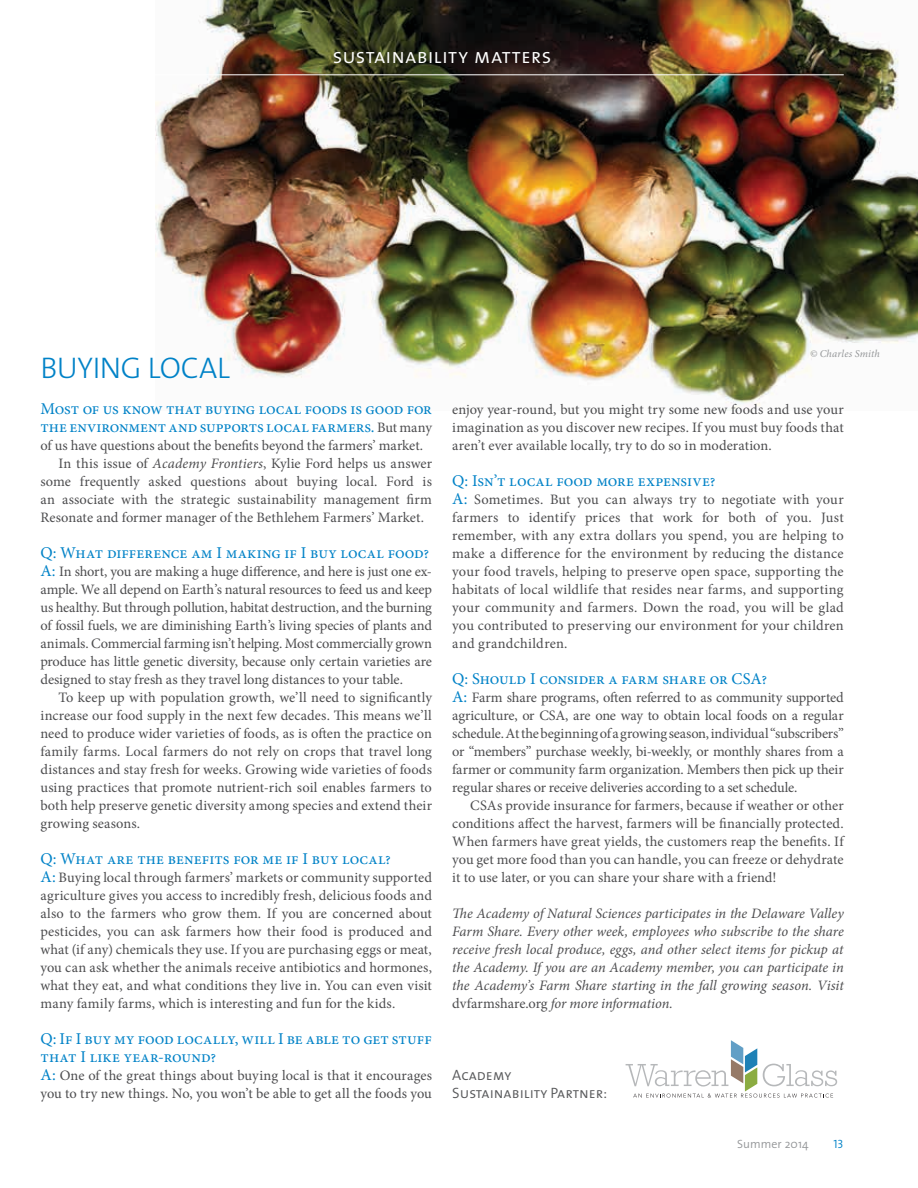
<style>
.page{position:relative;width:918px;height:1188px;background:#fff}
.page>*{position:absolute;margin:0;border:0;box-sizing:border-box;transform-origin:0 0}
.t1{font:30px "The Sans Light Caps";letter-spacing:-.01em;color:#0082c7}
.t2{font:21px "The Sans Semi Light Caps";letter-spacing:.01em;color:#fff}
.t3{font:16.5px/18px "Minion Pro";color:#0082c7}
.t4{font:15px/18px "The Sans Semi Light Caps";color:#58595b}
.t5{font:14.4px/18px "Minion Pro";color:#4d4d4f;text-align:justify}
.t6{font:italic 14.4px/18px "Minion Pro";letter-spacing:-.01em;color:#4d4d4f;text-align:justify}
.t7{font:300 12px "The Sans";letter-spacing:.005em;color:#949698}
.t8{font:12px "The Sans Semi Light Caps";color:#0082c7}
.t9{font:italic 10.5px "Minion Pro";color:#949698}
.s1{font-size:14.4px;color:#4d4d4f}
.s2{font-style:italic}
.s3{font-size:16.5px;color:#0082c7}
.s4{font-style:normal}
</style>
<div class="page">
<img style="left:155px;top:0;width:763px;height:410px">
<hr style="left:40px;top:74px;width:804px;height:1px;background:#fff">
<svg style="left:626px;top:1040px;width:211px;height:58px"></svg>
<h2 class="t2" style="left:333px;top:39px;width:220px">sustainability matters</h2>
<h1 class="t1" style="left:40px;top:343px;width:191px">BUYING LOCAL</h1>
<p class="t3" style="left:40px;top:400px;width:393px">Most of us know that buying local foods is good for the environment and supports local farmers. <span class="s1">But many</span></p>
<p class="t5" style="left:40px;top:436px;width:384px">of us have questions about the benefits beyond the farmers’ market.</p>
<p class="t5" style="left:58px;top:454px;width:375px">In this issue of <span class="s2">Academy Frontiers</span>, Kylie Ford helps us answer</p>
<p class="t5" style="left:40px;top:472px;width:393px">some frequently asked questions about buying local. Ford is</p>
<p class="t5" style="left:40px;top:490px;width:393px">an associate with the strategic sustainability management firm</p>
<p class="t5" style="left:40px;top:508px;width:385px">Resonate and former manager of the Bethlehem Farmers’ Market.</p>
<p class="t3" style="left:40px;top:544px;width:390px">Q: What difference am I making if I buy local food?</p>
<p class="t5" style="left:40px;top:562px;width:393px"><span class="s3">A:</span> In short, you are making a huge difference, and here is just one ex&shy;ample. We all depend on Earth’s natural resources to feed us and keep us healthy. But through pollution, habitat destruction, and the burning of fossil fuels, we are diminishing Earth’s living species of plants and animals. Commercial farming isn’t helping. Most commercially grown produce has little genetic diversity, because only certain varieties are designed to stay fresh as they travel long distances to your table.</p>
<p class="t5" style="left:40px;top:688px;width:393px;text-indent:18px">To keep up with population growth, we’ll need to significantly increase our food supply in the next few decades. This means we’ll need to produce wider varieties of foods, as is often the practice on family farms. Local farmers do not rely on crops that travel long distances and stay fresh for weeks. Growing wide varieties of foods using practices that promote nutrient-rich soil enables farmers to both help preserve genetic diversity among species and extend their growing seasons.</p>
<p class="t3" style="left:40px;top:850px;width:352px">Q: What are the benefits for me if I buy local?</p>
<p class="t5" style="left:40px;top:868px;width:393px"><span class="s3">A:</span> Buying local through farmers’ markets or community supported agriculture gives you access to incredibly fresh, delicious foods and also to the farmers who grow them. If you are concerned about pesticides, you can ask farmers how their food is produced and what (if any) chemicals they use. If you are purchasing eggs or meat, you can ask whether the animals receive antibiotics and hormones, what they eat, and what conditions they live in. You can even visit many family farms, which is interesting and fun for the kids.</p>
<p class="t3" style="left:40px;top:1030px;width:393px">Q: If I buy my food locally, will I be able to get stuff that I like year-round?</p>
<p class="t5" style="left:40px;top:1066px;width:393px"><span class="s3">A:</span> One of the great things about buying local is that it encourages you to try new things. No, you won’t be able to get all the foods you</p>
<p class="t9" style="left:810px;top:347px;width:71px">© Charles Smith</p>
<p class="t5" style="left:452px;top:400px;width:393px">enjoy year-round, but you might try some new foods and use your imagination as you discover new recipes. If you must buy foods that aren’t ever available locally, try to do so in moderation.</p>
<p class="t3" style="left:452px;top:472px;width:265px">Q: Isn’t local food more expensive?</p>
<p class="t5" style="left:452px;top:490px;width:393px"><span class="s3">A:</span> Sometimes. But you can always try to negotiate with your farmers to identify prices that work for both of you. Just remember, with any extra dollars you spend, you are helping to make a difference for the environment by reducing the distance your food travels, helping to preserve open space, supporting the habitats of local wildlife that resides near farms, and supporting your community and farmers. Down the road, you will be glad you contributed to preserving our environment for your children and grandchildren.</p>
<p class="t3" style="left:452px;top:670px;width:316px">Q: Should I consider a farm share or CSA?</p>
<p class="t5" style="left:452px;top:688px;width:393px"><span class="s3">A:</span> Farm share programs, often referred to as community supported agriculture, or CSA, are one way to obtain local foods on a regular schedule. At the beginning of a growing season, individual “subscribers” or “members” purchase weekly, bi-weekly, or monthly shares from a farmer or community farm organization. Members then pick up their regular shares or receive deliveries according to a set schedule.</p>
<p class="t5" style="left:452px;top:796px;width:394px;text-indent:18px">CSAs provide insurance for farmers, because if weather or other conditions affect the harvest, farmers will be financially protected.<br>When farmers have great yields, the customers reap the benefits. If you get more food than you can handle, you can freeze or dehydrate it to use later, or you can share your share with a friend!</p>
<p class="t6" style="left:452px;top:904px;width:394px">The Academy of Natural Sciences participates in the Delaware Valley Farm Share. Every other week, employees who subscribe to the share receive fresh local produce, eggs, and other select items for pickup at the Academy. If you are an Academy member, you can participate in the Academy’s Farm Share starting in the fall growing season. Visit <span class="s4">dvfarmshare.org</span> for more information.</p>
<p class="t4" style="left:452px;top:1066px;width:156px">Academy<br>Sustainability Partner:</p>
<p class="t7" style="left:737px;top:1134px;width:73px">Summer 2014</p>
<p class="t8" style="left:834px;top:1134px;width:12px">13</p>
</div>
